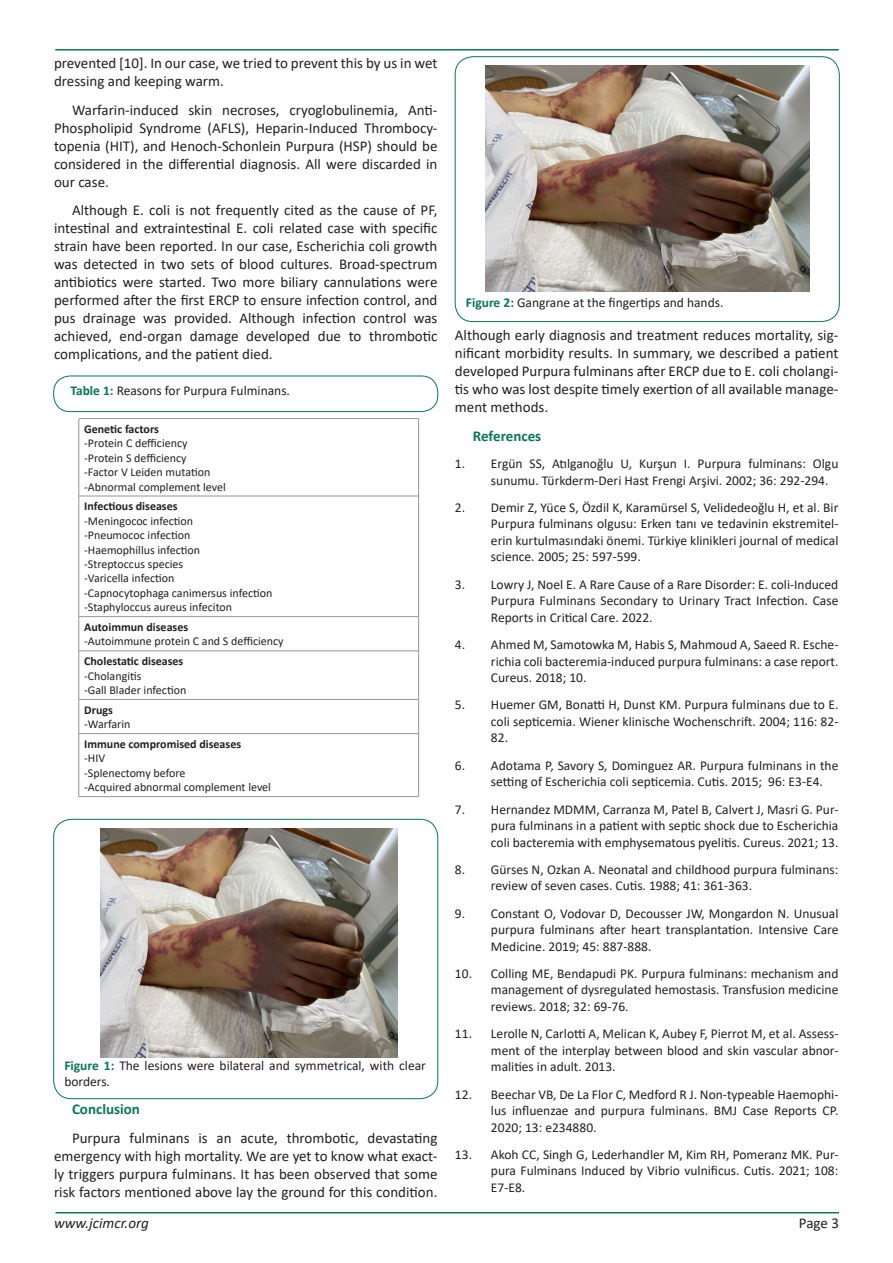
<style>
.page{position:relative;width:893px;height:1263px;background:#fff}
.page>*{position:absolute;margin:0;border:0;box-sizing:border-box;transform-origin:0 0}
.t1{font:15px/18px "Calibri";color:#231f20;text-align:justify}
.t2{font:700 15px "Calibri";color:#0a755b}
.t3{font:italic 15px "Calibri";color:#231f20}
.t4{font:13.5px/16.5px "Calibri";color:#231f20;text-align:justify}
.t5{font:12px "Calibri";color:#231f20}
.t6{font:700 12px "Calibri";color:#231f20}
.s1{font-weight:700;color:#0a755b}
</style>
<div class="page">
<hr style="left:55px;top:1212px;width:784px;height:1px;background:#0a755b">
<hr style="left:55px;top:49px;width:784px;height:2px;background:#0a755b">
<div style="left:53px;top:376px;width:385px;height:36px;border:1px solid #0a755b;border-radius:16px"></div>
<hr style="left:79px;top:418px;width:340px;height:1px;background:#939598">
<hr style="left:79px;top:419px;width:1px;height:77px;background:#939598">
<hr style="left:418px;top:419px;width:1px;height:77px;background:#939598">
<hr style="left:79px;top:496px;width:340px;height:1px;background:#939598">
<hr style="left:79px;top:496px;width:1px;height:121px;background:#939598">
<hr style="left:418px;top:496px;width:1px;height:121px;background:#939598">
<hr style="left:79px;top:616px;width:340px;height:1px;background:#939598">
<hr style="left:79px;top:617px;width:1px;height:34px;background:#939598">
<hr style="left:418px;top:617px;width:1px;height:34px;background:#939598">
<hr style="left:79px;top:650px;width:340px;height:1px;background:#939598">
<hr style="left:79px;top:651px;width:1px;height:48px;background:#939598">
<hr style="left:418px;top:651px;width:1px;height:48px;background:#939598">
<hr style="left:79px;top:699px;width:340px;height:1px;background:#939598">
<hr style="left:79px;top:699px;width:1px;height:35px;background:#939598">
<hr style="left:418px;top:699px;width:1px;height:35px;background:#939598">
<hr style="left:79px;top:733px;width:340px;height:1px;background:#939598">
<hr style="left:79px;top:734px;width:1px;height:63px;background:#939598">
<hr style="left:418px;top:734px;width:1px;height:63px;background:#939598">
<hr style="left:79px;top:796px;width:340px;height:1px;background:#939598">
<div style="left:53px;top:819px;width:385px;height:280px;border:1px solid #0a755b;border-radius:18px"></div>
<img style="left:101px;top:828px;width:297px;height:229px">
<div style="left:455px;top:56px;width:384px;height:266px;border:1px solid #0a755b;border-radius:18px"></div>
<img style="left:485px;top:66px;width:324px;height:226px">
<p class="t1" style="left:54px;top:53px;width:385px">prevented [10]. In our case, we tried to prevent this by us in wet dressing and keeping warm.</p>
<p class="t1" style="left:54px;top:100px;width:385px;text-indent:18px">Warfarin-induced skin necroses, cryoglobulinemia, Anti-Phospholipid Syndrome (AFLS), Heparin-Induced Thrombocy&shy;topenia (HIT), and Henoch-Schonlein Purpura (HSP) should be considered in the differential diagnosis. All were discarded in our case.</p>
<p class="t1" style="left:54px;top:201px;width:385px;text-indent:18px">Although E. coli is not frequently cited as the cause of PF, intestinal and extraintestinal E. coli related case with specific strain have been reported. In our case, Escherichia coli growth was detected in two sets of blood cultures. Broad-spectrum antibiotics were started. Two more biliary cannulations were performed after the first ERCP to ensure infection control, and pus drainage was provided. Although infection control was achieved, end-organ damage developed due to thrombotic complications, and the patient died.</p>
<p class="t4" style="left:70px;top:382px;width:221px"><span class="s1">Table 1:</span> Reasons for Purpura Fulminans.</p>
<p class="t6" style="left:84px;top:420px;width:76px">Genetic factors</p>
<p class="t5" style="left:84px;top:435px;width:105px">-Protein C defficiency</p>
<p class="t5" style="left:84px;top:449px;width:104px">-Protein S defficiency</p>
<p class="t5" style="left:84px;top:464px;width:128px">-Factor V Leiden mutation</p>
<p class="t5" style="left:84px;top:478px;width:143px">-Abnormal complement level</p>
<p class="t6" style="left:84px;top:498px;width:95px">Infectious diseases</p>
<p class="t5" style="left:84px;top:512px;width:110px">-Meningococ infection</p>
<p class="t5" style="left:84px;top:527px;width:108px">-Pneumococ infection</p>
<p class="t5" style="left:84px;top:541px;width:118px">-Haemophillus infection</p>
<p class="t5" style="left:84px;top:556px;width:100px">-Streptoccus species</p>
<p class="t5" style="left:84px;top:570px;width:92px">-Varicella infection</p>
<p class="t5" style="left:84px;top:584px;width:190px">-Capnocytophaga canimersus infection</p>
<p class="t5" style="left:84px;top:599px;width:149px">-Staphyloccus aureus infeciton</p>
<p class="t6" style="left:84px;top:618px;width:106px">Autoimmun diseases</p>
<p class="t5" style="left:84px;top:633px;width:201px">-Autoimmune protein C and S defficiency</p>
<p class="t6" style="left:84px;top:653px;width:101px">Cholestatic diseases</p>
<p class="t5" style="left:84px;top:667px;width:59px">-Cholangitis</p>
<p class="t5" style="left:84px;top:682px;width:104px">-Gall Blader infection</p>
<p class="t6" style="left:84px;top:701px;width:30px">Drugs</p>
<p class="t5" style="left:84px;top:716px;width:48px">-Warfarin</p>
<p class="t6" style="left:84px;top:735px;width:158px">Immune compromised diseases</p>
<p class="t5" style="left:84px;top:750px;width:22px">-HIV</p>
<p class="t5" style="left:84px;top:764px;width:103px">-Splenectomy before</p>
<p class="t5" style="left:84px;top:779px;width:188px">-Acquired abnormal complement level</p>
<p class="t4" style="left:64px;top:1056px;width:363px"><span class="s1">Figure 1:</span> The lesions were bilateral and symmetrical, with clear borders.</p>
<p class="t2" style="left:72px;top:1098px;width:69px">Conclusion</p>
<p class="t1" style="left:54px;top:1128px;width:385px;text-indent:18px">Purpura fulminans is an acute, thrombotic, devastating emergency with high mortality. We are yet to know what exact&shy;ly triggers purpura fulminans. It has been observed that some risk factors mentioned above lay the ground for this condition.</p>
<p class="t4" style="left:466px;top:294px;width:259px"><span class="s1">Figure 2:</span> Gangrane at the fingertips and hands.</p>
<p class="t1" style="left:455px;top:326px;width:385px">Although early diagnosis and treatment reduces mortality, sig&shy;nificant morbidity results. In summary, we described a patient developed Purpura fulminans after ERCP due to E. coli cholangi&shy;tis who was lost despite timely exertion of all available manage&shy;ment methods.</p>
<p class="t2" style="left:473px;top:425px;width:70px">References</p>
<p class="t4" style="left:491px;top:455px;width:349px;text-indent:-36px">1. Ergün SS, Atılganoğlu U, Kurşun I. Purpura fulminans: Olgu sunumu. Türkderm-Deri Hast Frengi Arşivi. 2002; 36: 292-294.</p>
<p class="t4" style="left:491px;top:499px;width:349px;text-indent:-36px">2. Demir Z, Yüce S, Özdil K, Karamürsel S, Velidedeoğlu H, et al. Bir Purpura fulminans olgusu: Erken tanı ve tedavinin ekstremitel&shy;erin kurtulmasındaki önemi. Türkiye klinikleri journal of medical science. 2005; 25: 597-599.</p>
<p class="t4" style="left:491px;top:576px;width:349px;text-indent:-36px">3. Lowry J, Noel E. A Rare Cause of a Rare Disorder: E. coli-Induced Purpura Fulminans Secondary to Urinary Tract Infection. Case Reports in Critical Care. 2022.</p>
<p class="t4" style="left:491px;top:636px;width:349px;text-indent:-36px">4. Ahmed M, Samotowka M, Habis S, Mahmoud A, Saeed R. Esche&shy;richia coli bacteremia-induced purpura fulminans: a case report.<br>Cureus. 2018; 10.</p>
<p class="t4" style="left:491px;top:696px;width:349px;text-indent:-36px">5. Huemer GM, Bonatti H, Dunst KM. Purpura fulminans due to E. coli septicemia. Wiener klinische Wochenschrift. 2004; 116: 82- 82.</p>
<p class="t4" style="left:491px;top:757px;width:349px;text-indent:-36px">6. Adotama P, Savory S, Dominguez AR. Purpura fulminans in the setting of Escherichia coli septicemia. Cutis. 2015; 96: E3-E4.</p>
<p class="t4" style="left:491px;top:800px;width:349px;text-indent:-36px">7. Hernandez MDMM, Carranza M, Patel B, Calvert J, Masri G. Pur&shy;pura fulminans in a patient with septic shock due to Escherichia coli bacteremia with emphysematous pyelitis. Cureus. 2021; 13.</p>
<p class="t4" style="left:491px;top:861px;width:349px;text-indent:-36px">8. Gürses N, Ozkan A. Neonatal and childhood purpura fulminans: review of seven cases. Cutis. 1988; 41: 361-363.</p>
<p class="t4" style="left:491px;top:904px;width:349px;text-indent:-36px">9. Constant O, Vodovar D, Decousser JW, Mongardon N. Unusual purpura fulminans after heart transplantation. Intensive Care Medicine. 2019; 45: 887-888.</p>
<p class="t4" style="left:491px;top:965px;width:349px;text-indent:-36px">10. Colling ME, Bendapudi PK. Purpura fulminans: mechanism and management of dysregulated hemostasis. Transfusion medicine reviews. 2018; 32: 69-76.</p>
<p class="t4" style="left:491px;top:1025px;width:349px;text-indent:-36px">11. Lerolle N, Carlotti A, Melican K, Aubey F, Pierrot M, et al. Assess&shy;ment of the interplay between blood and skin vascular abnor&shy;malities in adult. 2013.</p>
<p class="t4" style="left:491px;top:1085px;width:349px;text-indent:-36px">12. Beechar VB, De La Flor C, Medford R J. Non-typeable Haemophi&shy;lus influenzae and purpura fulminans. BMJ Case Reports CP.<br>2020; 13: e234880.</p>
<p class="t4" style="left:491px;top:1146px;width:349px;text-indent:-36px">13. Akoh CC, Singh G, Lederhandler M, Kim RH, Pomeranz MK. Pur&shy;pura Fulminans Induced by Vibrio vulnificus. Cutis. 2021; 108:<br>E7-E8.</p>
<p class="t3" style="left:54px;top:1212px;width:96px">www.jcimcr.org</p>
<p class="t1" style="left:799px;top:1213px;width:42px">Page 3</p>
</div>
